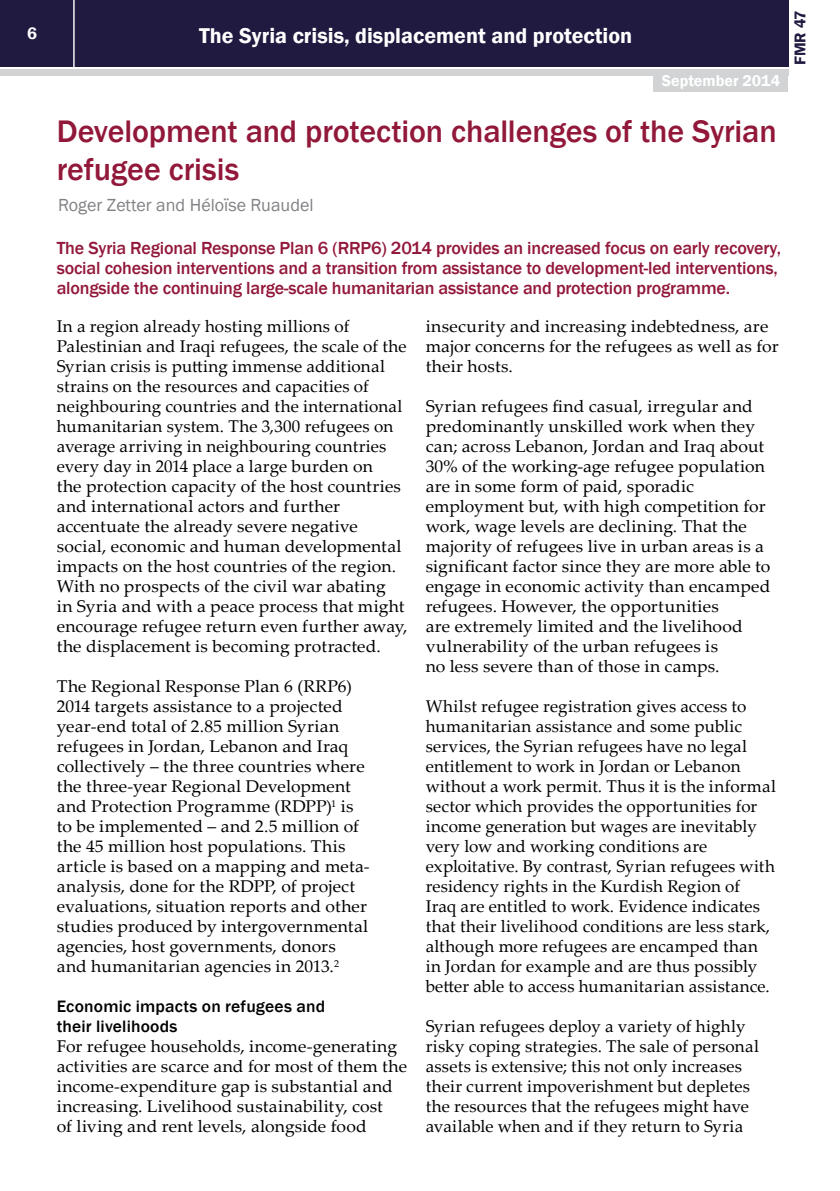
<style>
.page{position:relative;width:840px;height:1191px;background:#fff}
.page>*{position:absolute;margin:0;border:0;box-sizing:border-box;transform-origin:0 0}
.t1{font:500 32px/38px "Franklin Gothic";letter-spacing:-.005em;color:#92183a}
.t2{font:600 22px "Franklin Gothic";color:#fff}
.t3{font:500 18px/20px "Franklin Gothic";letter-spacing:-.01em;color:#92183a}
.t4{font:18px "Franklin Gothic";color:#808285}
.t5{font:17px/20px "Palatino Linotype";letter-spacing:.01em;color:#000}
.t6{font:500 17px/20px "Franklin Gothic";letter-spacing:.01em;color:#000}
.t7{font:600 17px "Franklin Gothic";color:#fff}
.t8{font:600 16px "Franklin Gothic";color:#fff}
.t9{font:600 16px "Franklin Gothic";color:#211a40}
</style>
<div class="page">
<div style="left:0;top:0;width:787px;height:66px;background:#211a40"></div>
<div style="left:0;top:69px;width:787px;height:6px;background:#d1d3d4"></div>
<hr style="left:73px;top:0;width:2px;height:67px;background:#fff">
<div style="left:653px;top:74px;width:134px;height:18px;background:#d1d3d4"></div>
<p class="t7" style="left:27px;top:23px;width:11px">6</p>
<p class="t2" style="left:199px;top:22px;width:434px">The Syria crisis, displacement and protection</p>
<p class="t8" style="left:661px;top:71px;width:120px">September 2014</p>
<h1 class="t1" style="left:57px;top:112px;width:721px">Development and protection challenges of the Syrian refugee crisis</h1>
<p class="t4" style="left:58px;top:194px;width:257px">Roger Zetter and Héloïse Ruaudel</p>
<p class="t3" style="left:57px;top:238px;width:725px">The Syria Regional Response Plan 6 (RRP6) 2014 provides an increased focus on early recovery, social cohesion interventions and a transition from assistance to development-led interventions, alongside the continuing large-scale humanitarian assistance and protection programme.</p>
<p class="t5" style="left:57px;top:316px;width:352px">In a region already hosting millions of Palestinian and Iraqi refugees, the scale of the Syrian crisis is putting immense additional strains on the resources and capacities of neighbouring countries and the international humanitarian system. The 3,300 refugees on average arriving in neighbouring countries every day in 2014 place a large burden on<br>the protection capacity of the host countries and international actors and further accentuate the already severe negative social, economic and human developmental impacts on the host countries of the region.<br>With no prospects of the civil war abating<br>in Syria and with a peace process that might encourage refugee return even further away, the displacement is becoming protracted.</p>
<p class="t5" style="left:57px;top:675px;width:314px">The Regional Response Plan 6 (RRP6)<br>2014 targets assistance to a projected year-end total of 2.85 million Syrian refugees in Jordan, Lebanon and Iraq collectively – the three countries where the three-year Regional Development and Protection Programme (RDPP)<sup>1</sup> is to be implemented – and 2.5 million of the 45 million host populations. This article is based on a mapping and meta&shy;analysis, done for the RDPP, of project evaluations, situation reports and other studies produced by intergovernmental agencies, host governments, donors and humanitarian agencies in 2013.<sup>2</sup></p>
<p class="t6" style="left:57px;top:997px;width:270px">Economic impacts on refugees and their livelihoods</p>
<p class="t5" style="left:57px;top:1036px;width:352px">For refugee households, income-generating activities are scarce and for most of them the income-expenditure gap is substantial and increasing. Livelihood sustainability, cost<br>of living and rent levels, alongside food</p>
<p class="t5" style="left:425px;top:316px;width:354px">insecurity and increasing indebtedness, are major concerns for the refugees as well as for their hosts.</p>
<p class="t5" style="left:425px;top:396px;width:346px">Syrian refugees find casual, irregular and predominantly unskilled work when they can; across Lebanon, Jordan and Iraq about 30% of the working-age refugee population are in some form of paid, sporadic employment but, with high competition for work, wage levels are declining. That the majority of refugees live in urban areas is a significant factor since they are more able to engage in economic activity than encamped refugees. However, the opportunities<br>are extremely limited and the livelihood vulnerability of the urban refugees is<br>no less severe than of those in camps.</p>
<p class="t5" style="left:425px;top:696px;width:351px">Whilst refugee registration gives access to humanitarian assistance and some public services, the Syrian refugees have no legal entitlement to work in Jordan or Lebanon without a work permit. Thus it is the informal sector which provides the opportunities for income generation but wages are inevitably very low and working conditions are exploitative. By contrast, Syrian refugees with residency rights in the Kurdish Region of<br>Iraq are entitled to work. Evidence indicates that their livelihood conditions are less stark, although more refugees are encamped than in Jordan for example and are thus possibly better able to access humanitarian assistance.</p>
<p class="t5" style="left:425px;top:1015px;width:334px">Syrian refugees deploy a variety of highly risky coping strategies. The sale of personal assets is extensive; this not only increases their current impoverishment but depletes the resources that the refugees might have available when and if they return to Syria</p>
<p class="t9" style="left:789px;top:65px;width:57px;rotate:-90deg">FMR 47</p>
</div>
